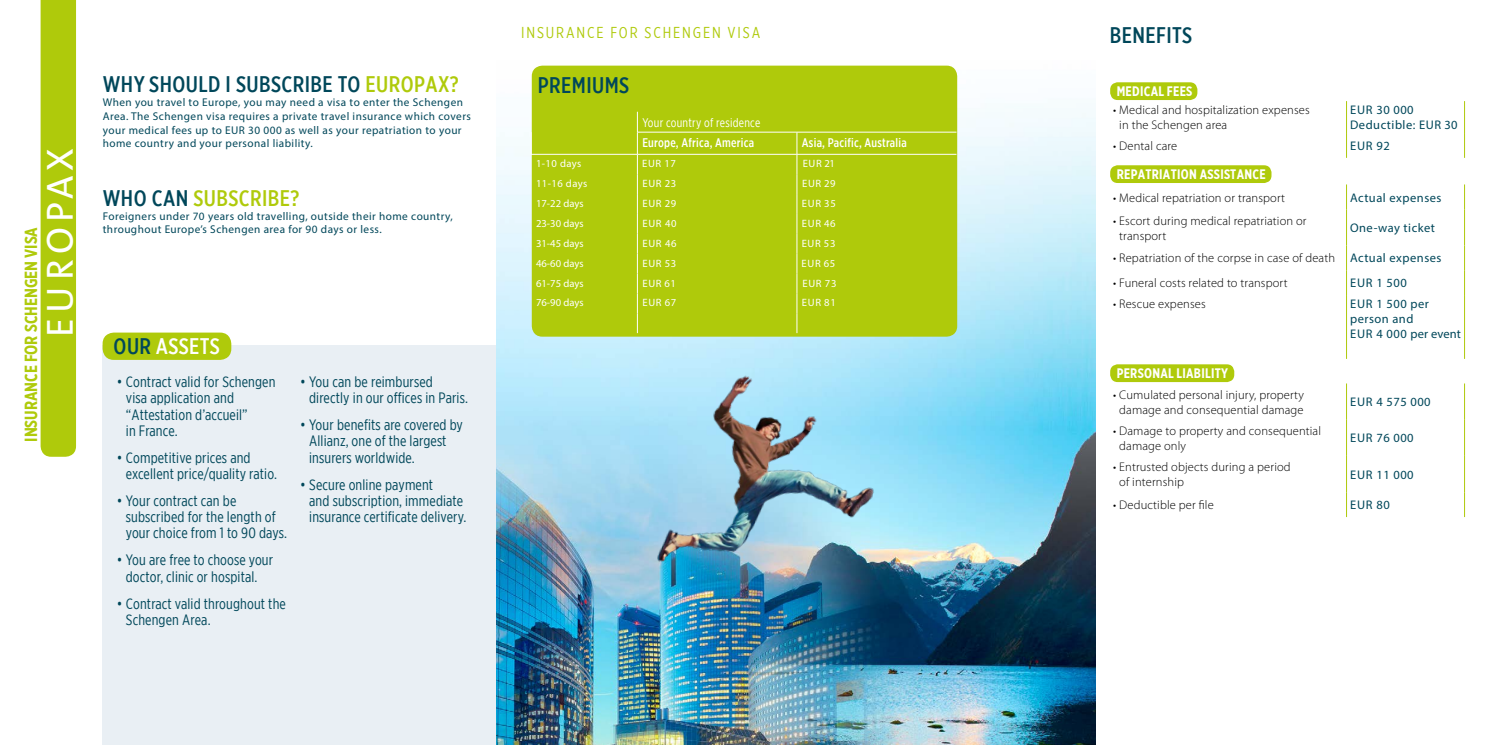
<style>
.page{position:relative;width:1489px;height:745px;background:#fff}
.page>*{position:absolute;margin:0;border:0;box-sizing:border-box;transform-origin:0 0}
.t1{font:38px "The Sans B5 Plain";letter-spacing:.14em;color:#fff}
.t2{font:500 22.5px "Gotham X Narrow";letter-spacing:.02em;color:#00475a}
.t3{font:500 22.5px "Gotham X Narrow";letter-spacing:.02em;color:#afca0b}
.t4{font:500 22.5px "Gotham X Narrow";letter-spacing:.02em;color:#fff}
.t5{font:700 17.5px "Gotham X Narrow";color:#afca0b}
.t6{font:15.75px "Gotham X Narrow";letter-spacing:.12em;color:#afca0b}
.t7{font:15px/16.2px "Gotham X Narrow";letter-spacing:.01em;color:#00475a}
.t8{font:700 13.75px "Gotham X Narrow";letter-spacing:.02em;color:#fff}
.t9{font:300 12.5px/15px "Myriad Pro";letter-spacing:.01em;color:#000}
.t10{font:12.5px/15px "Myriad Pro";letter-spacing:.04em;color:#00475a}
.t11{font:500 12.5px "Gotham X Narrow";letter-spacing:.02em;color:#fff}
.t12{font:12.5px "Gotham X Narrow";letter-spacing:.02em;color:#fff}
.t13{font:11.25px/13.8px "Myriad Pro";letter-spacing:.04em;color:#00475a}
.t14{font:10.62px "Myriad Pro";letter-spacing:.06em;color:#fff}
.s1{color:#afca0b}
.s2{color:#00475a}
.s3{font-weight:400;color:#00475a}
</style>
<div class="page">
<img style="left:497px;top:444px;width:598px;height:300px">
<svg style="left:496px;top:65px;width:599px;height:379px"></svg>
<div style="left:531px;top:66px;width:426px;height:270px;background:#afca0b;border-radius:11px"></div>
<div style="left:1110px;top:165px;width:161px;height:18px;background:#afca0b;border-radius:8px"></div>
<div style="left:1110px;top:364px;width:124px;height:18px;background:#afca0b;border-radius:8px"></div>
<div style="left:1110px;top:82px;width:87px;height:18px;background:#afca0b;border-radius:8px"></div>
<div style="left:103px;top:345px;width:393px;height:399px;background:#e9eff4"></div>
<div style="left:103px;top:332px;width:128px;height:27px;background:#afca0b;border-radius:11px"></div>
<hr style="left:1346px;top:101px;width:1px;height:32px;background:#afca0b">
<hr style="left:1464px;top:101px;width:1px;height:32px;background:#afca0b">
<svg style="left:1346px;top:133px;width:1px;height:25px"></svg>
<svg style="left:1464px;top:133px;width:1px;height:25px"></svg>
<svg style="left:1346px;top:184px;width:1px;height:25px"></svg>
<svg style="left:1464px;top:184px;width:1px;height:25px"></svg>
<hr style="left:1346px;top:209px;width:1px;height:36px;background:#afca0b">
<hr style="left:1464px;top:209px;width:1px;height:36px;background:#afca0b">
<svg style="left:1346px;top:245px;width:1px;height:50px"></svg>
<svg style="left:1464px;top:245px;width:1px;height:50px"></svg>
<hr style="left:1346px;top:295px;width:1px;height:63px;background:#afca0b">
<hr style="left:1464px;top:295px;width:1px;height:63px;background:#afca0b">
<hr style="left:1346px;top:383px;width:1px;height:36px;background:#afca0b">
<hr style="left:1464px;top:383px;width:1px;height:36px;background:#afca0b">
<hr style="left:1346px;top:419px;width:1px;height:36px;background:#afca0b">
<hr style="left:1464px;top:419px;width:1px;height:36px;background:#afca0b">
<hr style="left:1346px;top:455px;width:1px;height:37px;background:#afca0b">
<hr style="left:1464px;top:455px;width:1px;height:37px;background:#afca0b">
<svg style="left:1346px;top:492px;width:1px;height:24px"></svg>
<svg style="left:1464px;top:492px;width:1px;height:24px"></svg>
<div style="left:41px;top:0;width:35px;height:456px;background:#afca0b"></div>
<svg style="left:796px;top:133px;width:1px;height:111px"></svg>
<svg style="left:637px;top:112px;width:1px;height:132px"></svg>
<svg style="left:531px;top:132px;width:1px;height:22px"></svg>
<hr style="left:531px;top:154px;width:106px;height:1px;background:#fff">
<hr style="left:637px;top:154px;width:160px;height:1px;background:#fff">
<hr style="left:797px;top:154px;width:159px;height:1px;background:#fff">
<hr style="left:637px;top:132px;width:160px;height:1px;background:#fff">
<hr style="left:797px;top:132px;width:159px;height:1px;background:#fff">
<img style="left:576px;top:244px;width:367px;height:397px">
<h1 class="t1" style="left:40px;top:337px;width:190px;rotate:-90deg">EUROPAX</h1>
<h1 class="t1" style="left:38px;top:284px;width:107px;rotate:-90deg">A,B,C</h1>
<p class="t5" style="left:20px;top:441px;width:216px;rotate:-90deg">INSURANCE FOR SCHENGEN VISA</p>
<h2 class="t2" style="left:103px;top:71px;width:357px">WHY SHOULD I SUBSCRIBE TO <span class="s1">EUROPAX?</span></h2>
<p class="t13" style="left:103px;top:95px;width:369px">When you travel to Europe, you may need a visa to enter the Schengen Area. The Schengen visa requires a private travel insurance which covers your medical fees up to EUR 30 000 as well as your repatriation to your home country and your personal liability.</p>
<h2 class="t3" style="left:103px;top:184px;width:198px"><span class="s2">WHO CAN</span> SUBSCRIBE?</h2>
<p class="t13" style="left:103px;top:209px;width:351px">Foreigners under 70 years old travelling, outside their home country, throughout Europe’s Schengen area for 90 days or less.</p>
<h2 class="t4" style="left:114px;top:332px;width:108px"><span class="s2">OUR</span> ASSETS</h2>
<p class="t7" style="left:126px;top:373px;width:151px;text-indent:-9px">• Contract valid for Schengen visa application and “Attestation d’accueil”<br>in France.</p>
<p class="t7" style="left:126px;top:449px;width:153px;text-indent:-9px">• Competitive prices and excellent price/quality ratio.</p>
<p class="t7" style="left:126px;top:492px;width:163px;text-indent:-9px">• Your contract can be subscribed for the length of your choice from 1 to 90 days.</p>
<p class="t7" style="left:117px;top:551px;width:158px;text-align:center">• You are free to choose your doctor, clinic or hospital.</p>
<p class="t7" style="left:126px;top:594px;width:161px;text-indent:-9px">• Contract valid throughout the<br>Schengen Area.</p>
<p class="t7" style="left:309px;top:373px;width:160px;text-indent:-9px">• You can be reimbursed directly in our offices in Paris.</p>
<p class="t7" style="left:309px;top:416px;width:155px;text-indent:-9px">• Your benefits are covered by<br>Allianz, one of the largest insurers worldwide.</p>
<p class="t7" style="left:309px;top:475px;width:159px;text-indent:-9px">• Secure online payment<br>and subscription, immediate insurance certificate delivery.</p>
<p class="t6" style="left:521px;top:23px;width:241px">INSURANCE FOR SCHENGEN VISA</p>
<h2 class="t2" style="left:538px;top:71px;width:93px">PREMIUMS</h2>
<p class="t12" style="left:642px;top:115px;width:119px">Your country of residence</p>
<p class="t11" style="left:642px;top:135px;width:113px">Europe, Africa, America</p>
<p class="t11" style="left:802px;top:135px;width:106px">Asia, Pacific, Australia</p>
<p class="t14" style="left:536px;top:157px;width:47px">1-10 days</p>
<p class="t14" style="left:642px;top:157px;width:35px">EUR 17</p>
<p class="t14" style="left:802px;top:157px;width:34px">EUR 21</p>
<p class="t14" style="left:536px;top:177px;width:53px">11-16 days</p>
<p class="t14" style="left:642px;top:177px;width:35px">EUR 23</p>
<p class="t14" style="left:802px;top:177px;width:35px">EUR 29</p>
<p class="t14" style="left:536px;top:197px;width:49px">17-22 days</p>
<p class="t14" style="left:642px;top:197px;width:35px">EUR 29</p>
<p class="t14" style="left:802px;top:197px;width:35px">EUR 35</p>
<p class="t14" style="left:536px;top:217px;width:49px">23-30 days</p>
<p class="t14" style="left:642px;top:217px;width:36px">EUR 40</p>
<p class="t14" style="left:802px;top:217px;width:35px">EUR 46</p>
<p class="t14" style="left:536px;top:236px;width:49px">31-45 days</p>
<p class="t14" style="left:642px;top:236px;width:36px">EUR 46</p>
<p class="t14" style="left:801px;top:236px;width:35px">EUR 53</p>
<p class="t14" style="left:536px;top:256px;width:49px">46-60 days</p>
<p class="t14" style="left:642px;top:256px;width:35px">EUR 53</p>
<p class="t14" style="left:801px;top:256px;width:35px">EUR 65</p>
<p class="t14" style="left:536px;top:276px;width:49px">61-75 days</p>
<p class="t14" style="left:642px;top:276px;width:35px">EUR 61</p>
<p class="t14" style="left:802px;top:276px;width:35px">EUR 73</p>
<p class="t14" style="left:536px;top:296px;width:49px">76-90 days</p>
<p class="t14" style="left:642px;top:296px;width:35px">EUR 67</p>
<p class="t14" style="left:802px;top:296px;width:35px">EUR 81</p>
<h2 class="t2" style="left:1109px;top:22px;width:84px">BENEFITS</h2>
<p class="t8" style="left:1116px;top:83px;width:77px">MEDICAL FEES</p>
<p class="t9" style="left:1119px;top:103px;width:192px;text-indent:-6px">• Medical and hospitalization expenses in the Schengen area</p>
<p class="t10" style="left:1349px;top:102px;width:109px">EUR 30 000<br>Deductible: EUR 30</p>
<p class="t9" style="left:1113px;top:139px;width:66px">• Dental care</p>
<p class="t10" style="left:1349px;top:138px;width:41px">EUR 92</p>
<p class="t8" style="left:1116px;top:165px;width:150px">REPATRIATION ASSISTANCE</p>
<p class="t9" style="left:1113px;top:190px;width:173px">• Medical repatriation or transport</p>
<p class="t10" style="left:1349px;top:189px;width:93px">Actual expenses</p>
<p class="t9" style="left:1119px;top:213px;width:189px;text-indent:-6px">• Escort during medical repatriation or transport</p>
<p class="t10" style="left:1349px;top:220px;width:86px">One-way ticket</p>
<p class="t9" style="left:1113px;top:251px;width:330px">• Repatriation of the corpse in case of death <span class="s3">Actual expenses</span></p>
<p class="t9" style="left:1113px;top:276px;width:176px">• Funeral costs related to transport</p>
<p class="t10" style="left:1349px;top:275px;width:58px">EUR 1 500</p>
<p class="t9" style="left:1113px;top:296px;width:94px">• Rescue expenses</p>
<p class="t10" style="left:1349px;top:296px;width:112px">EUR 1 500 per person and<br>EUR 4 000 per event</p>
<p class="t8" style="left:1116px;top:364px;width:113px">PERSONAL LIABILITY</p>
<p class="t9" style="left:1113px;top:387px;width:192px;text-align:center">• Cumulated personal injury, property damage and consequential damage</p>
<p class="t10" style="left:1349px;top:394px;width:82px">EUR 4 575 000</p>
<p class="t9" style="left:1119px;top:423px;width:203px;text-indent:-6px">• Damage to property and consequential damage only</p>
<p class="t10" style="left:1349px;top:430px;width:65px">EUR 76 000</p>
<p class="t9" style="left:1119px;top:459px;width:173px;text-indent:-6px">• Entrusted objects during a period of internship</p>
<p class="t10" style="left:1349px;top:466px;width:65px">EUR 11 000</p>
<p class="t9" style="left:1113px;top:497px;width:102px">• Deductible per file</p>
<p class="t10" style="left:1349px;top:497px;width:41px">EUR 80</p>
</div>
